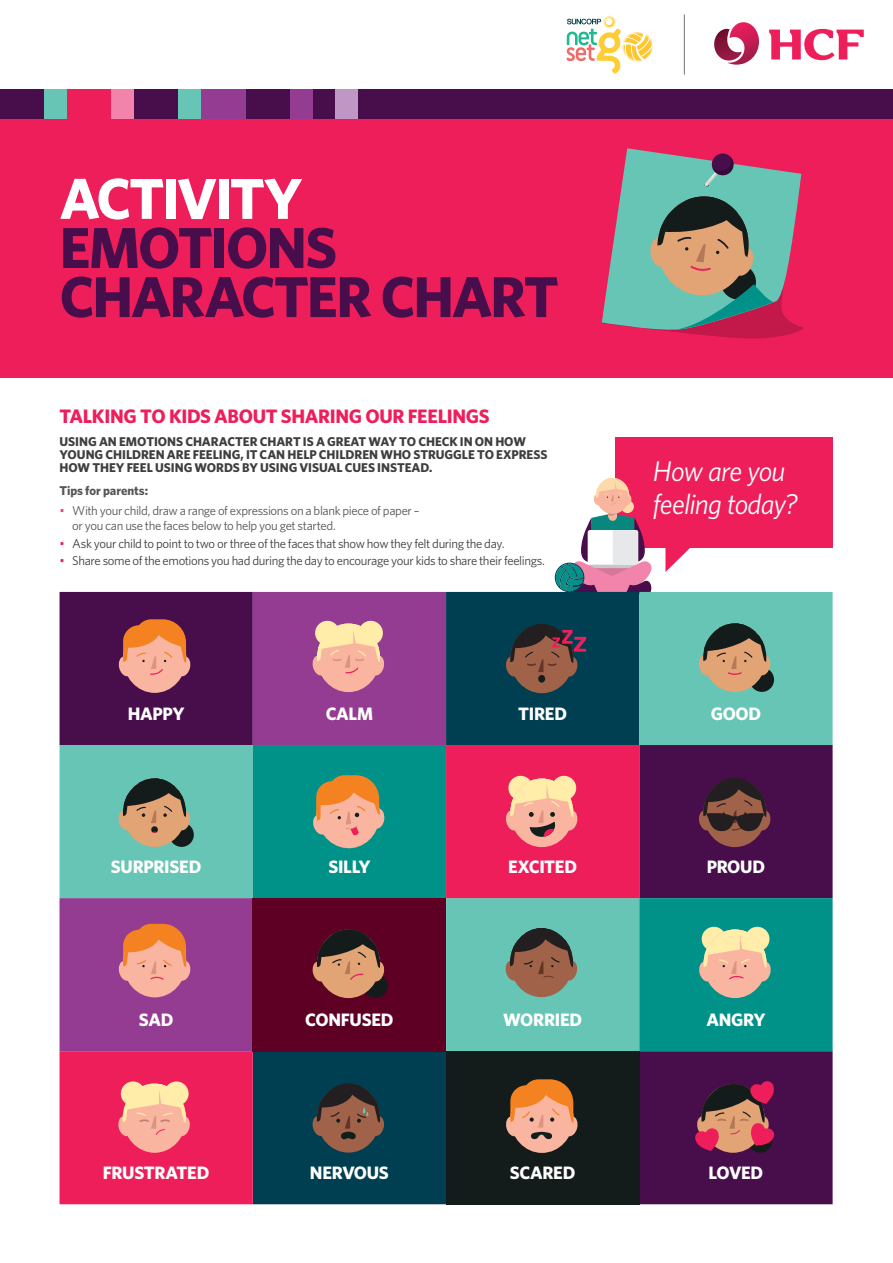
<style>
.page{position:relative;width:893px;height:1263px;background:#fff}
.page>*{position:absolute;margin:0;border:0;box-sizing:border-box;transform-origin:0 0}
.Big_heading{font:700 57.75px/49.1px "Whitney";letter-spacing:-.035em;color:#480e4b}
.Big_heading-2{font:700 57.75px "Whitney";letter-spacing:-.04em;color:#fff}
.Dot_points{font:italic 28.5px/33px "Whitney";letter-spacing:-.03em;color:#fff}
.Subhead_level_1{font:700 19.5px "Whitney";letter-spacing:-.015em;color:#ee1e5b}
.t1{font:700 18px "Whitney";letter-spacing:-.015em;color:#fff}
.Subhead_level_2{font:700 12.75px/12.8px "Whitney";color:#3e3e3f}
.t2{font:12.75px "Whitney";letter-spacing:-.03em;color:#3e3e3f}
.t3{font:12.75px/15.3px "Whitney";letter-spacing:-.03em;color:#545557}
.Subhead_level_3{font:700 12.75px "Whitney";letter-spacing:-.005em;color:#545557}
.s1{color:#ef4767}
.s2{color:#ee1e5b}
</style>
<div class="page">
<div style="left:615px;top:437px;width:218px;height:110px;background:#ee1e5b"></div>
<svg style="left:665px;top:547px;width:39px;height:25px"></svg>
<div style="left:0;top:96px;width:893px;height:281px;background:#ee1e5b"></div>
<div style="left:0;top:89px;width:893px;height:30px;background:#480e4b"></div>
<div style="left:45px;top:89px;width:22px;height:30px;background:#66c5b4"></div>
<div style="left:67px;top:89px;width:45px;height:30px;background:#ee1e5b"></div>
<div style="left:112px;top:89px;width:22px;height:30px;background:#f284ac"></div>
<div style="left:179px;top:89px;width:22px;height:30px;background:#66c5b4"></div>
<div style="left:201px;top:89px;width:45px;height:30px;background:#943b92"></div>
<div style="left:290px;top:89px;width:23px;height:30px;background:#943b92"></div>
<div style="left:335px;top:89px;width:22px;height:30px;background:#be97c5"></div>
<div style="left:639px;top:1051px;width:194px;height:153px;background:#480e4b"></div>
<svg style="left:60px;top:592px;width:773px;height:153px;background:#515379"></svg>
<svg style="left:639px;top:745px;width:194px;height:306px;background:#25506a"></svg>
<svg style="left:60px;top:745px;width:579px;height:459px;background:#776681"></svg>
<div style="left:253px;top:898px;width:193px;height:153px;background:#5d0023"></div>
<div style="left:446px;top:1051px;width:193px;height:153px;background:#141c1b"></div>
<svg style="left:555px;top:478px;width:97px;height:115px"></svg>
<div style="left:510px;top:928px;width:63px;height:69px;background:#a1624a;border-radius:50%"></div>
<svg style="left:505px;top:928px;width:73px;height:53px"></svg>
<svg style="left:552px;top:776px;width:24px;height:24px"></svg>
<svg style="left:508px;top:776px;width:25px;height:24px"></svg>
<div style="left:510px;top:778px;width:63px;height:69px;background:#f9b59f;border-radius:50%"></div>
<svg style="left:505px;top:778px;width:73px;height:59px"></svg>
<div style="left:363px;top:973px;width:25px;height:25px;background:#141c1b;border-radius:50%"></div>
<div style="left:317px;top:929px;width:63px;height:69px;background:#e2a475;border-radius:50%"></div>
<svg style="left:312px;top:929px;width:73px;height:53px"></svg>
<div style="left:317px;top:1084px;width:63px;height:68px;background:#a1624a;border-radius:50%"></div>
<svg style="left:312px;top:1083px;width:73px;height:57px"></svg>
<svg style="left:312px;top:775px;width:73px;height:75px;background:#b39b75"></svg>
<div style="left:169px;top:822px;width:25px;height:25px;background:#141c1b;border-radius:50%"></div>
<div style="left:123px;top:778px;width:63px;height:69px;background:#e2a475;border-radius:50%"></div>
<svg style="left:118px;top:778px;width:73px;height:55px"></svg>
<div style="left:123px;top:929px;width:63px;height:68px;background:#f9b59f;border-radius:50%"></div>
<svg style="left:118px;top:924px;width:73px;height:57px"></svg>
<svg style="left:164px;top:1081px;width:25px;height:25px"></svg>
<svg style="left:121px;top:1081px;width:24px;height:25px"></svg>
<div style="left:123px;top:1084px;width:63px;height:69px;background:#f9b59f;border-radius:50%"></div>
<svg style="left:117px;top:1083px;width:74px;height:54px"></svg>
<div style="left:123px;top:625px;width:63px;height:68px;background:#f9b59f;border-radius:50%"></div>
<svg style="left:118px;top:619px;width:73px;height:58px"></svg>
<div style="left:745px;top:927px;width:24px;height:24px;background:#ffeda9;border-radius:50%"></div>
<svg style="left:702px;top:927px;width:24px;height:24px"></svg>
<div style="left:703px;top:929px;width:64px;height:69px;background:#f9b59f;border-radius:50%"></div>
<svg style="left:698px;top:929px;width:74px;height:53px"></svg>
<svg style="left:748px;top:1128px;width:24px;height:25px"></svg>
<svg style="left:694px;top:1081px;width:82px;height:70px;background:#954953"></svg>
<div style="left:703px;top:778px;width:63px;height:69px;background:#a1624a;border-radius:50%"></div>
<svg style="left:698px;top:778px;width:73px;height:54px"></svg>
<div style="left:750px;top:667px;width:24px;height:25px;background:#141c1b;border-radius:50%"></div>
<div style="left:703px;top:623px;width:63px;height:69px;background:#e2a475;border-radius:50%"></div>
<svg style="left:698px;top:623px;width:73px;height:53px"></svg>
<div style="left:510px;top:1085px;width:63px;height:68px;background:#f9b59f;border-radius:50%"></div>
<svg style="left:506px;top:1079px;width:72px;height:62px"></svg>
<svg style="left:358px;top:621px;width:25px;height:24px"></svg>
<div style="left:315px;top:621px;width:24px;height:24px;background:#ffeda9;border-radius:50%"></div>
<div style="left:317px;top:625px;width:63px;height:67px;background:#f9b59f;border-radius:50%"></div>
<div style="left:510px;top:625px;width:63px;height:68px;background:#a1624a;border-radius:50%"></div>
<div style="left:538px;top:675px;width:7px;height:8px;background:#121f1c;border-radius:50%"></div>
<svg style="left:505px;top:624px;width:81px;height:53px"></svg>
<svg style="left:312px;top:623px;width:73px;height:53px"></svg>
<svg style="left:566px;top:15px;width:87px;height:59px"></svg>
<hr style="left:684px;top:14px;width:1px;height:61px;background:#737572">
<svg style="left:714px;top:22px;width:45px;height:43px"></svg>
<svg style="left:769px;top:29px;width:95px;height:31px"></svg>
<svg style="left:602px;top:148px;width:202px;height:191px"></svg>
<p class="Big_heading-2" style="left:60px;top:160px;width:244px">ACTIVITY</p>
<p class="Big_heading" style="left:60px;top:222px;width:501px">EMOTIONS<br>CHARACTER CHART</p>
<p class="Subhead_level_1" style="left:60px;top:403px;width:432px">TALKING TO KIDS ABOUT SHARING OUR FEELINGS</p>
<p class="Subhead_level_2" style="left:60px;top:435px;width:489px">USING AN EMOTIONS CHARACTER CHART IS A GREAT WAY TO CHECK IN ON HOW<br>YOUNG CHILDREN ARE FEELING, IT CAN HELP CHILDREN WHO STRUGGLE TO EXPRESS<br>HOW THEY FEEL USING WORDS BY USING VISUAL CUES INSTEAD.</p>
<p class="Subhead_level_3" style="left:60px;top:482px;width:90px">Tips for parents:</p>
<p class="t3" style="left:72px;top:503px;width:349px;text-indent:-13px"><span class="s1">•</span> With your child, draw a range of expressions on a blank piece of paper – or you can use the faces below to help you get started.</p>
<p class="t2" style="left:60px;top:535px;width:446px"><span class="s2">•</span> Ask your child to point to two or three of the faces that show how they felt during the day.</p>
<p class="t2" style="left:60px;top:552px;width:487px"><span class="s2">•</span> Share some of the emotions you had during the day to encourage your kids to share their feelings.</p>
<p class="Dot_points" style="left:653px;top:454px;width:146px">How are you feeling today?</p>
<p class="t1" style="left:128px;top:701px;width:58px">HAPPY</p>
<p class="t1" style="left:326px;top:701px;width:49px">CALM</p>
<p class="t1" style="left:518px;top:701px;width:50px">TIRED</p>
<p class="t1" style="left:711px;top:701px;width:52px">GOOD</p>
<p class="t1" style="left:111px;top:854px;width:92px">SURPRISED</p>
<p class="t1" style="left:328px;top:854px;width:44px">SILLY</p>
<p class="t1" style="left:508px;top:854px;width:70px">EXCITED</p>
<p class="t1" style="left:707px;top:854px;width:60px">PROUD</p>
<p class="t1" style="left:139px;top:1007px;width:36px">SAD</p>
<p class="t1" style="left:305px;top:1007px;width:90px">CONFUSED</p>
<p class="t1" style="left:503px;top:1007px;width:80px">WORRIED</p>
<p class="t1" style="left:706px;top:1007px;width:61px">ANGRY</p>
<p class="t1" style="left:103px;top:1160px;width:108px">FRUSTRATED</p>
<p class="t1" style="left:310px;top:1160px;width:80px">NERVOUS</p>
<p class="t1" style="left:510px;top:1160px;width:67px">SCARED</p>
<p class="t1" style="left:709px;top:1160px;width:56px">LOVED</p>
</div>
